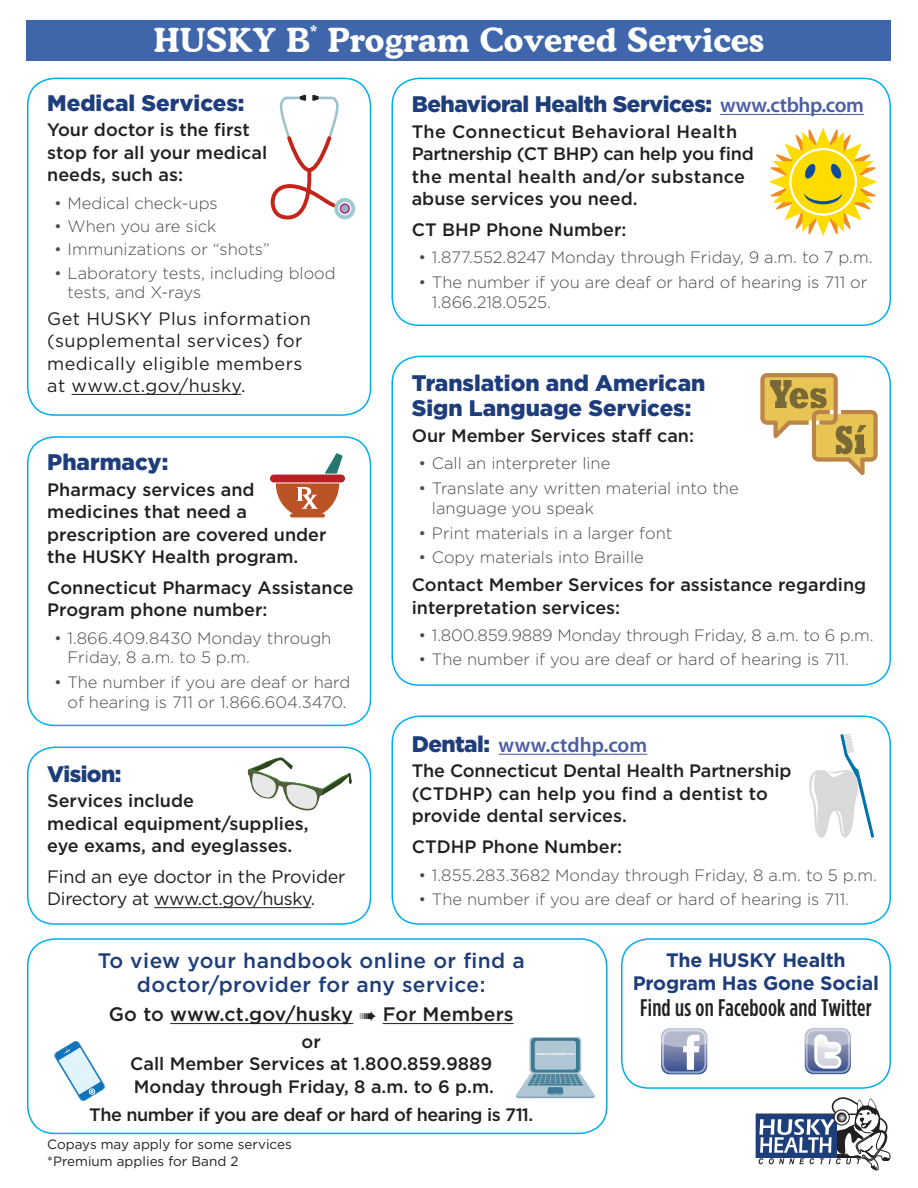
<style>
.page{position:relative;width:918px;height:1188px;background:#fff}
.page>*{position:absolute;margin:0;border:0;box-sizing:border-box;transform-origin:0 0}
.t1{font:700 33px "Cooper BT";letter-spacing:.01em;color:#fff}
.t2{font:500 condensed 24px "Gotham HTF";letter-spacing:.01em;color:#231f20}
.t3{font:900 22.5px/25.5px "Gotham HTF";color:#1e3d7b}
.t4{font:900 22.5px "Gotham HTF";letter-spacing:-.02em;color:#1e3d7b}
.t5{font:500 21px/24px "Gotham HTF";letter-spacing:.02em;color:#1e3d7b;text-align:center}
.t6{font:600 21px "Myriad Pro";color:#4b5da5}
.t7{font:700 19.5px/22.5px "Gotham HTF";letter-spacing:-.01em;color:#1e3d7b;text-align:center}
.t8{font:500 19.5px "Gotham HTF";letter-spacing:.01em;color:#231f20}
.t9{font:500 18px/22.5px "Gotham HTF";color:#231f20}
.t10{font:18px/22.5px "Gotham HTF";letter-spacing:.025em;color:#231f20}
.t11{font:18px/22.5px "Gotham HTF";letter-spacing:-.02em;color:#231f20}
.t12{font:500 18px "Gotham HTF";letter-spacing:-.025em;color:#231f20}
.t13{font:300 16.5px/19.5px "Gotham HTF";color:#4b4c4d}
.t14{font:700 15.75px "Cooper BT";color:#fff}
.t15{font:13.5px/16.5px "Gotham HTF";color:#231f20}
.t16{font:700 3.75px "Myriad Pro";color:#fff}
.s1{font-family:"Myriad Pro";font-weight:600;font-size:21px;color:#4b5da5}
.s2{font-family:"Gotham HTF";font-weight:900;font-size:22.5px;color:#1e3d7b}
</style>
<div class="page">
<div style="left:27px;top:436px;width:344px;height:290px;border:2px solid #00aeef;border-radius:27px"></div>
<div style="left:270px;top:475px;width:75px;height:7px;background:#b82025;border-radius:4px"></div>
<svg style="left:325px;top:453px;width:18px;height:21px"></svg>
<svg style="left:276px;top:483px;width:63px;height:34px"></svg>
<div style="left:392px;top:78px;width:499px;height:248px;border:2px solid #00aeef;border-radius:27px"></div>
<hr style="left:720px;top:114px;width:144px;height:1px;background:#4b5da5">
<svg style="left:769px;top:128px;width:109px;height:108px"></svg>
<div style="left:27px;top:78px;width:344px;height:338px;border:2px solid #00aeef;border-radius:27px"></div>
<hr style="left:72px;top:394px;width:169px;height:1px;background:#231f20">
<svg style="left:270px;top:95px;width:71px;height:125px"></svg>
<div style="left:334px;top:198px;width:21px;height:21px;background:#9ecbd1;border-radius:50%"></div>
<div style="left:338px;top:202px;width:13px;height:13px;border:1px solid #fff;border-radius:50%"></div>
<div style="left:340px;top:204px;width:9px;height:9px;background:#92b4bd;border-radius:50%"></div>
<div style="left:340px;top:204px;width:10px;height:10px;border:1px solid #b21e8d;border-radius:50%"></div>
<div style="left:27px;top:747px;width:344px;height:178px;border:2px solid #00aeef;border-radius:27px"></div>
<hr style="left:154px;top:907px;width:157px;height:1px;background:#231f20">
<svg style="left:248px;top:757px;width:104px;height:54px"></svg>
<div style="left:392px;top:716px;width:499px;height:209px;border:2px solid #00aeef;border-radius:27px"></div>
<hr style="left:499px;top:754px;width:148px;height:1px;background:#4b5da5">
<svg style="left:809px;top:734px;width:65px;height:104px"></svg>
<div style="left:392px;top:356px;width:499px;height:330px;border:2px solid #00aeef;border-radius:27px"></div>
<svg style="left:761px;top:373px;width:117px;height:102px"></svg>
<div style="left:27px;top:20px;width:864px;height:41px;background:#3f66ab"></div>
<div style="left:621px;top:938px;width:270px;height:151px;border:2px solid #00aeef;border-radius:27px"></div>
<svg style="left:805px;top:1028px;width:46px;height:46px"></svg>
<svg style="left:822px;top:1046px;width:16px;height:5px"></svg>
<svg style="left:661px;top:1028px;width:46px;height:46px"></svg>
<div style="left:27px;top:938px;width:581px;height:196px;border:2px solid #00aeef;border-radius:27px"></div>
<hr style="left:170px;top:1023px;width:183px;height:1px;background:#231f20">
<hr style="left:383px;top:1023px;width:131px;height:1px;background:#231f20">
<svg style="left:54px;top:1041px;width:51px;height:60px"></svg>
<svg style="left:516px;top:1037px;width:79px;height:61px"></svg>
<div style="left:756px;top:1114px;width:81px;height:43px;background:#1e3d7b"></div>
<svg style="left:759px;top:1097px;width:132px;height:74px"></svg>
<h1 class="t1" style="left:154px;top:20px;width:158px">HUSKY B</h1>
<p class="t14" style="left:310px;top:22px;width:9px">*</p>
<h1 class="t1" style="left:328px;top:20px;width:438px">Program Covered Services</h1>
<p class="t3" style="left:47px;top:90px;width:199px">Medical Services:</p>
<p class="t9" style="left:47px;top:118px;width:221px">Your doctor is the first stop for all your medical needs, such as:</p>
<p class="t13" style="left:54px;top:193px;width:165px">• Medical check-ups</p>
<p class="t13" style="left:54px;top:216px;width:164px">• When you are sick</p>
<p class="t13" style="left:54px;top:240px;width:217px">• Immunizations or “shots”</p>
<p class="t13" style="left:67px;top:263px;width:270px;text-indent:-13px">• Laboratory tests, including blood tests, and X-rays</p>
<p class="t10" style="left:47px;top:307px;width:265px">Get HUSKY Plus information (supplemental services) for medically eligible members at www.ct.gov/husky.</p>
<p class="t3" style="left:47px;top:449px;width:123px">Pharmacy:</p>
<p class="t9" style="left:47px;top:478px;width:281px">Pharmacy services and medicines that need a prescription are covered under the HUSKY Health program.</p>
<p class="t9" style="left:47px;top:576px;width:308px">Connecticut Pharmacy Assistance<br>Program phone number:</p>
<p class="t13" style="left:67px;top:628px;width:265px;text-indent:-13px">• 1.866.409.8430 Monday through<br>Friday, 8 a.m. to 5 p.m.</p>
<p class="t13" style="left:54px;top:672px;width:298px;text-align:center">• The number if you are deaf or hard of hearing is 711 or 1.866.604.3470.</p>
<p class="t3" style="left:47px;top:761px;width:76px">Vision:</p>
<p class="t9" style="left:47px;top:789px;width:263px">Services include<br>medical equipment/supplies, eye exams, and eyeglasses.</p>
<p class="t11" style="left:47px;top:865px;width:300px">Find an eye doctor in the Provider<br>Directory at www.ct.gov/husky.</p>
<p class="t4" style="left:412px;top:91px;width:454px">Behavioral Health Services: <span class="s1">www.ctbhp.com</span></p>
<p class="t9" style="left:412px;top:120px;width:343px">The Connecticut Behavioral Health Partnership (CT BHP) can help you find the mental health and/or substance abuse services you need.</p>
<p class="t9" style="left:412px;top:218px;width:216px">CT BHP Phone Number:</p>
<p class="t13" style="left:418px;top:247px;width:456px">• 1.877.552.8247 Monday through Friday, 9 a.m. to 7 p.m.</p>
<p class="t13" style="left:432px;top:272px;width:437px;text-indent:-13px">• The number if you are deaf or hard of hearing is 711 or<br>1.866.218.0525.</p>
<p class="t3" style="left:412px;top:370px;width:295px">Translation and American<br>Sign Language Services:</p>
<p class="t9" style="left:412px;top:424px;width:284px">Our Member Services staff can:</p>
<p class="t13" style="left:418px;top:453px;width:193px">• Call an interpreter line</p>
<p class="t13" style="left:432px;top:478px;width:308px;text-indent:-13px">• Translate any written material into the language you speak</p>
<p class="t13" style="left:418px;top:523px;width:255px">• Print materials in a larger font</p>
<p class="t13" style="left:418px;top:548px;width:227px">• Copy materials into Braille</p>
<p class="t9" style="left:412px;top:573px;width:456px">Contact Member Services for assistance regarding interpretation services:</p>
<p class="t13" style="left:418px;top:626px;width:456px">• 1.800.859.9889 Monday through Friday, 8 a.m. to 6 p.m.</p>
<p class="t13" style="left:418px;top:649px;width:432px">• The number if you are deaf or hard of hearing is 711.</p>
<p class="t6" style="left:412px;top:733px;width:237px"><span class="s2">Dental:</span> www.ctdhp.com</p>
<p class="t9" style="left:412px;top:759px;width:381px">The Connecticut Dental Health Partnership (CTDHP) can help you find a dentist to provide dental services.</p>
<p class="t9" style="left:412px;top:835px;width:212px">CTDHP Phone Number:</p>
<p class="t13" style="left:418px;top:865px;width:460px">• 1.855.283.3682 Monday through Friday, 8 a.m. to 5 p.m.</p>
<p class="t13" style="left:418px;top:890px;width:432px">• The number if you are deaf or hard of hearing is 711.</p>
<p class="t5" style="left:98px;top:949px;width:428px">To view your handbook online or find a doctor/provider for any service:</p>
<p class="t8" style="left:109px;top:1003px;width:406px">Go to www.ct.gov/husky ➠ For Members</p>
<p class="t9" style="left:130px;top:1030px;width:365px;text-align:center">or<br>Call Member Services at 1.800.859.9889<br>Monday through Friday, 8 a.m. to 6 p.m.</p>
<p class="t12" style="left:89px;top:1104px;width:445px">The number if you are deaf or hard of hearing is 711.</p>
<p class="t16" style="left:536px;top:1052px;width:40px">www.huskyhealth.com</p>
<p class="t15" style="left:47px;top:1136px;width:246px">Copays may apply for some services *Premium applies for Band 2</p>
<p class="t7" style="left:633px;top:949px;width:248px">The HUSKY Health<br>Program Has Gone Social</p>
<h2 class="t2" style="left:640px;top:994px;width:233px">Find us on Facebook and Twitter</h2>
</div>
